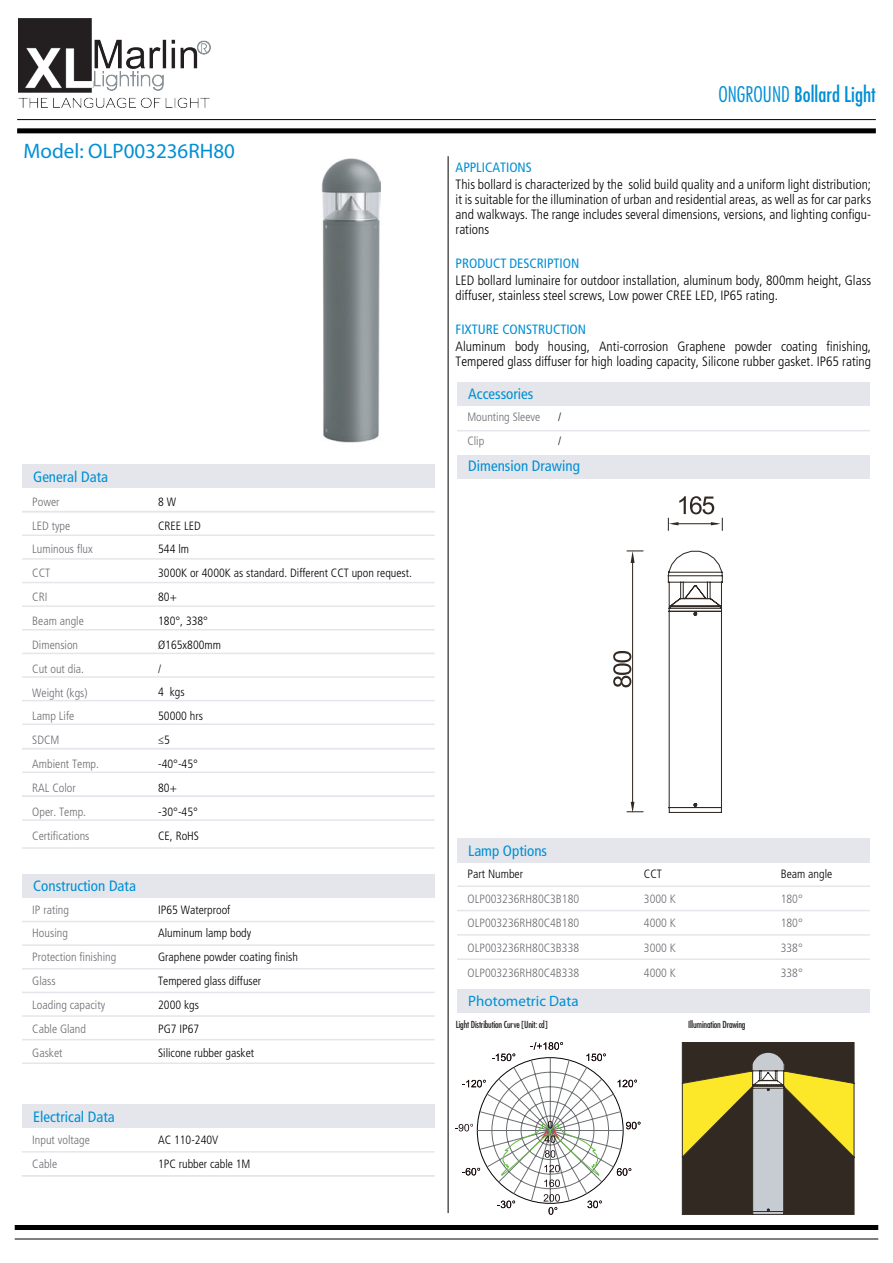
<style>
.page{position:relative;width:893px;height:1263px;background:#fff}
.page>*{position:absolute;margin:0;border:0;box-sizing:border-box;transform-origin:0 0}
.t1{font:condensed 21px "Futura Std";color:#008fd5}
.t2{font:21px "Myriad Pro";color:#008fd5}
.t3{font:condensed 15px "Frutiger LT Std";color:#008fd5}
.t4{font:15px "Myriad Pro";color:#008fd5}
.t5{font:300 condensed 13.5px/15px "Frutiger LT Std";color:#000001}
.t6{font:condensed 13.5px "Frutiger LT Std";color:#008fd5}
.t7{font:300 condensed 12px/23.9px "Frutiger LT Std";color:#6c6d70}
.t8{font:300 condensed 12px/23.9px "Frutiger LT Std";color:#000001}
.t9{font:condensed 9.45px "Futura Std";letter-spacing:-.02em;color:#231f20}
.s1{font-weight:300}
</style>
<div class="page">
<hr style="left:448px;top:156px;width:1px;height:1057px;background:#000001">
<div style="left:15px;top:1225px;width:863px;height:5px;background:#000001"></div>
<hr style="left:15px;top:1238px;width:863px;height:1px;background:#000001">
<hr style="left:22px;top:582px;width:413px;height:1px;background:#e4e6eb">
<hr style="left:22px;top:558px;width:413px;height:2px;background:#e4e6eb">
<hr style="left:22px;top:605px;width:413px;height:2px;background:#e4e6eb">
<hr style="left:22px;top:629px;width:413px;height:1px;background:#e4e6eb">
<hr style="left:22px;top:534px;width:413px;height:2px;background:#e4e6eb">
<hr style="left:22px;top:653px;width:413px;height:1px;background:#e4e6eb">
<hr style="left:22px;top:676px;width:413px;height:2px;background:#e4e6eb">
<hr style="left:22px;top:700px;width:413px;height:1px;background:#e4e6eb">
<hr style="left:22px;top:723px;width:413px;height:2px;background:#e4e6eb">
<div style="left:22px;top:874px;width:413px;height:24px;background:#e4e6eb"></div>
<hr style="left:22px;top:921px;width:413px;height:1px;background:#e4e6eb">
<hr style="left:22px;top:944px;width:413px;height:2px;background:#e4e6eb">
<hr style="left:22px;top:968px;width:413px;height:1px;background:#e4e6eb">
<hr style="left:22px;top:992px;width:413px;height:1px;background:#e4e6eb">
<hr style="left:22px;top:1062px;width:413px;height:2px;background:#e4e6eb">
<hr style="left:22px;top:1015px;width:413px;height:2px;background:#e4e6eb">
<hr style="left:22px;top:1039px;width:413px;height:1px;background:#e4e6eb">
<hr style="left:22px;top:771px;width:413px;height:2px;background:#e4e6eb">
<hr style="left:22px;top:748px;width:413px;height:1px;background:#e4e6eb">
<hr style="left:22px;top:795px;width:413px;height:2px;background:#e4e6eb">
<hr style="left:22px;top:819px;width:413px;height:2px;background:#e4e6eb">
<hr style="left:22px;top:847px;width:413px;height:2px;background:#e4e6eb">
<hr style="left:457px;top:885px;width:413px;height:2px;background:#e4e6eb">
<div style="left:457px;top:989px;width:413px;height:23px;background:#e4e6eb"></div>
<div style="left:457px;top:838px;width:413px;height:24px;background:#e4e6eb"></div>
<hr style="left:457px;top:910px;width:413px;height:1px;background:#e4e6eb">
<hr style="left:457px;top:934px;width:413px;height:2px;background:#e4e6eb">
<hr style="left:457px;top:958px;width:413px;height:2px;background:#e4e6eb">
<div style="left:457px;top:455px;width:413px;height:24px;background:#e4e6eb"></div>
<div style="left:457px;top:382px;width:413px;height:24px;background:#e4e6eb"></div>
<div style="left:22px;top:464px;width:413px;height:24px;background:#e4e6eb"></div>
<hr style="left:22px;top:511px;width:413px;height:1px;background:#e4e6eb">
<hr style="left:457px;top:430px;width:413px;height:1px;background:#e4e6eb">
<img style="left:321px;top:158px;width:60px;height:285px">
<hr style="left:632px;top:556px;width:1px;height:251px;background:#312922">
<svg style="left:627px;top:550px;width:16px;height:13px"></svg>
<svg style="left:627px;top:802px;width:16px;height:11px"></svg>
<svg style="left:613px;top:651px;width:18px;height:36px"></svg>
<svg style="left:667px;top:496px;width:56px;height:317px"></svg>
<svg style="left:682px;top:1042px;width:172px;height:173px;background:#71683e"></svg>
<svg style="left:455px;top:1042px;width:185px;height:173px"></svg>
<div style="left:22px;top:1104px;width:413px;height:24px;background:#e4e6eb"></div>
<hr style="left:22px;top:1151px;width:413px;height:1px;background:#e4e6eb">
<hr style="left:22px;top:1175px;width:413px;height:1px;background:#e4e6eb">
<div style="left:17px;top:128px;width:859px;height:5px;background:#000001"></div>
<hr style="left:17px;top:119px;width:859px;height:1px;background:#000001">
<img style="left:18px;top:19px;width:192px;height:89px">
<h1 class="t2" style="left:24px;top:138px;width:213px">Model: OLP003236RH80</h1>
<p class="t3" style="left:33px;top:468px;width:76px">General Data</p>
<p class="t7" style="left:32px;top:490px;width:68px">Power<br>LED type<br>Luminous flux<br>CCT<br>CRI<br>Beam angle<br>Dimension<br>Cut out dia.<br>Weight (kgs)<br>Lamp Life<br>SDCM<br>Ambient Temp.<br>RAL Color<br>Oper. Temp.<br>Certifications</p>
<p class="t8" style="left:158px;top:490px;width:255px">8 W<br>CREE LED<br>544 lm<br>3000K or 4000K as standard. Different CCT upon request.<br>80+<br>180°, 338°<br>Ø165x800mm<br>/<br>4 kgs<br>50000 hrs<br>≤5<br>-40°-45°<br>80+<br>-30°-45°<br>CE, RoHS</p>
<p class="t3" style="left:33px;top:877px;width:104px">Construction Data</p>
<p class="t7" style="left:32px;top:898px;width:86px">IP rating<br>Housing<br>Protection finishing<br>Glass<br>Loading capacity<br>Cable Gland<br>Gasket</p>
<p class="t8" style="left:158px;top:898px;width:141px">IP65 Waterproof<br>Aluminum lamp body<br>Graphene powder coating finish<br>Tempered glass diffuser<br>2000 kgs<br>PG7 IP67<br>Silicone rubber gasket</p>
<p class="t3" style="left:33px;top:1108px;width:83px">Electrical Data</p>
<p class="t7" style="left:32px;top:1128px;width:59px">Input voltage<br>Cable</p>
<p class="t8" style="left:158px;top:1128px;width:94px">AC 110-240V<br>1PC rubber cable 1M</p>
<h1 class="t1" style="left:718px;top:81px;width:159px"><span class="s1">ONGROUND</span> Bollard Light</h1>
<p class="t6" style="left:456px;top:159px;width:78px">APPLICATIONS</p>
<p class="t5" style="left:456px;top:177px;width:417px;text-align:justify">This bollard is characterized by the solid build quality and a uniform light distribution; it is suitable for the illumination of urban and residential areas, as well as for car parks and walkways. The range includes several dimensions, versions, and lighting configu&shy;rations</p>
<p class="t6" style="left:456px;top:255px;width:125px">PRODUCT DESCRIPTION</p>
<p class="t5" style="left:456px;top:273px;width:417px">LED bollard luminaire for outdoor installation, aluminum body, 800mm height, Glass diffuser, stainless steel screws, Low power CREE LED, IP65 rating.</p>
<p class="t6" style="left:456px;top:322px;width:132px">FIXTURE CONSTRUCTION</p>
<p class="t5" style="left:456px;top:339px;width:417px">Aluminum body housing, Anti-corrosion Graphene powder coating finishing,<br>Tempered glass diffuser for high loading capacity, Silicone rubber gasket. IP65 rating</p>
<p class="t3" style="left:468px;top:385px;width:67px">Accessories</p>
<p class="t7" style="left:467px;top:405px;width:74px">Mounting Sleeve<br>Clip</p>
<p class="t8" style="left:558px;top:405px;width:5px">/ /</p>
<p class="t3" style="left:468px;top:457px;width:113px">Dimension Drawing</p>
<p class="t3" style="left:468px;top:842px;width:80px">Lamp Options</p>
<p class="t3" style="left:468px;top:842px;width:52px">Construc</p>
<p class="t8" style="left:468px;top:862px;width:57px">Part Number</p>
<p class="t7" style="left:468px;top:886px;width:113px;line-height:24.6px;text-align:justify">OLP003236RH80C3B180<br>OLP003236RH80C4B180<br>OLP003236RH80C3B338<br>OLP003236RH80C4B338</p>
<p class="t4" style="left:468px;top:992px;width:112px">Photometric Data</p>
<p class="t8" style="left:644px;top:862px;width:19px">CCT</p>
<p class="t7" style="left:644px;top:886px;width:33px;line-height:24.6px;text-align:justify">3000 K 4000 K 3000 K 4000 K</p>
<p class="t9" style="left:456px;top:1018px;width:93px">Light Distribution Curve [Unit: cd]</p>
<p class="t9" style="left:688px;top:1018px;width:59px">Illumination Drawing</p>
<p class="t8" style="left:781px;top:862px;width:53px">Beam angle</p>
<p class="t7" style="left:781px;top:886px;width:24px;line-height:24.6px;text-align:justify">180° 180° 338° 338°</p>
</div>
